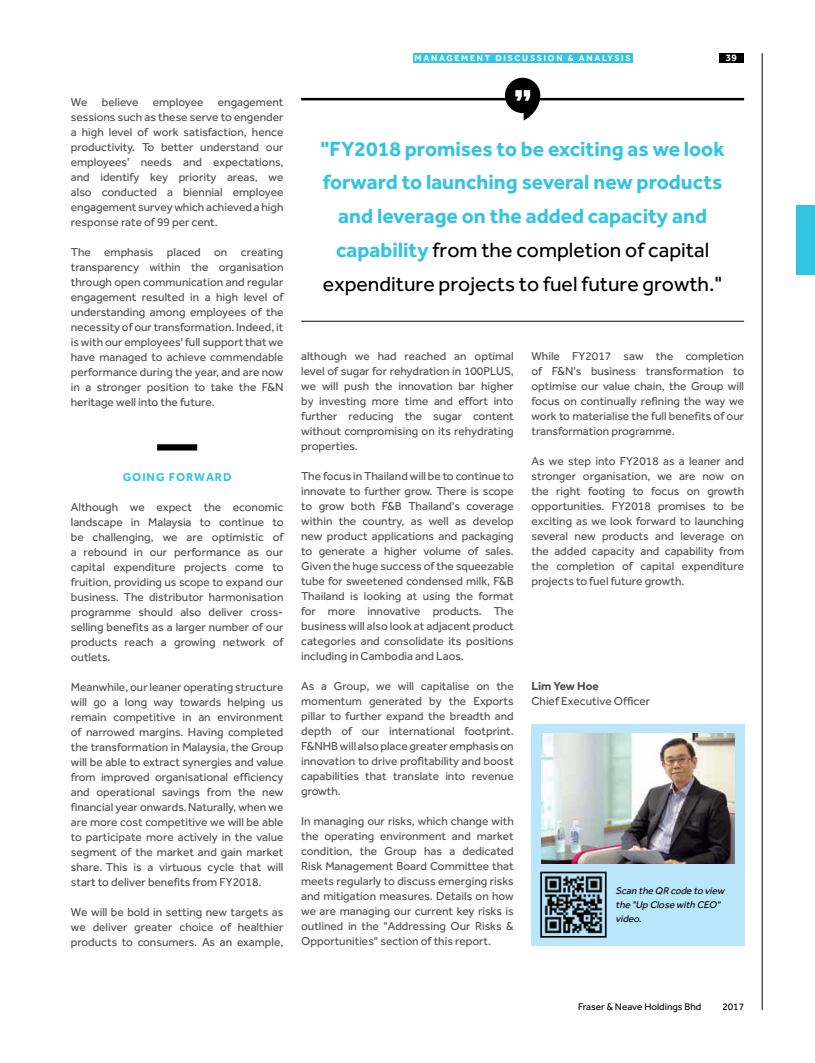
<style>
.page{position:relative;width:815px;height:1063px;background:#fff}
.page>*{position:absolute;margin:0;border:0;box-sizing:border-box;transform-origin:0 0}
.t1{font:700 21.25px/33.8px "Effra";color:#34c3e0;text-align:center}
.t2{font:11.88px/15px "Effra";color:#4d4d4f;text-align:justify}
.t3{font:700 11.88px "Effra";letter-spacing:.08em;color:#34c3e0}
.t4{font:700 11.88px "Effra";color:#4d4d4f}
.t5{font:italic 10px/13.8px "Effra";color:#000}
.t6{font:10px "Effra";color:#000}
.t7{font:700 10px "Effra";color:#fff}
.t8{font:700 8.75px "Effra";letter-spacing:.2em;color:#fff}
.s1{font-weight:400;color:#000}
</style>
<div class="page">
<hr style="left:762px;top:53px;width:1px;height:957px;background:#000">
<div style="left:796px;top:206px;width:19px;height:69px;background:#34c3e0"></div>
<div style="left:719px;top:53px;width:25px;height:9px;background:#000"></div>
<div style="left:531px;top:724px;width:214px;height:222px;background:#b9e6fa"></div>
<img style="left:541px;top:733px;width:194px;height:131px">
<div style="left:413px;top:53px;width:219px;height:10px;background:#34c3e0"></div>
<div style="left:157px;top:444px;width:40px;height:7px;background:#000"></div>
<hr style="left:301px;top:321px;width:443px;height:1px;background:#000">
<hr style="left:301px;top:98px;width:443px;height:2px;background:#000">
<svg style="left:505px;top:78px;width:35px;height:43px"></svg>
<img style="left:544px;top:875px;width:59px;height:59px">
<div style="left:540px;top:872px;width:67px;height:66px;border:2px solid #000"></div>
<p class="t2" style="left:71px;top:94px;width:214px">We believe employee engagement sessions such as these serve to engender a high level of work satisfaction, hence productivity. To better understand our employees' needs and expectations, and identify key priority areas, we also conducted a biennial employee engagement survey which achieved a high response rate of 99 per cent.</p>
<p class="t2" style="left:71px;top:244px;width:214px">The emphasis placed on creating transparency within the organisation through open communication and regular engagement resulted in a high level of understanding among employees of the necessity of our transformation. Indeed, it is with our employees' full support that we have managed to achieve commendable performance during the year, and are now in a stronger position to take the F&amp;N heritage well into the future.</p>
<p class="t3" style="left:123px;top:469px;width:110px">GOING FORWARD</p>
<p class="t2" style="left:71px;top:499px;width:214px">Although we expect the economic landscape in Malaysia to continue to be challenging, we are optimistic of a rebound in our performance as our capital expenditure projects come to fruition, providing us scope to expand our business. The distributor harmonisation programme should also deliver cross&shy;selling benefits as a larger number of our products reach a growing network of outlets.</p>
<p class="t2" style="left:71px;top:679px;width:214px">Meanwhile, our leaner operating structure will go a long way towards helping us remain competitive in an environment of narrowed margins. Having completed the transformation in Malaysia, the Group will be able to extract synergies and value from improved organisational efficiency and operational savings from the new financial year onwards.Naturally, when we are more cost competitive we will be able to participate more actively in the value segment of the market and gain market share. This is a virtuous cycle that will start to deliver benefits from FY2018.</p>
<p class="t2" style="left:71px;top:904px;width:214px">We will be bold in setting new targets as we deliver greater choice of healthier products to consumers. As an example,</p>
<p class="t8" style="left:415px;top:53px;width:218px">MANAGEMENT DISCUSSION &amp; ANALYSIS</p>
<p class="t7" style="left:726px;top:52px;width:12px">39</p>
<h1 class="t1" style="left:321px;top:131px;width:406px">"FY2018 promises to be exciting as we look forward to launching several new products and leverage on the added capacity and capability <span class="s1">from the completion of capital expenditure projects to fuel future growth."</span></h1>
<p class="t2" style="left:301px;top:348px;width:214px">although we had reached an optimal level of sugar for rehydration in 100PLUS, we will push the innovation bar higher by investing more time and effort into further reducing the sugar content without compromising on its rehydrating properties.</p>
<p class="t2" style="left:301px;top:468px;width:214px">The focus in Thailand will be to continue to innovate to further grow. There is scope to grow both F&amp;B Thailand's coverage within the country, as well as develop new product applications and packaging to generate a higher volume of sales.<br>Given the huge success of the squeezable tube for sweetened condensed milk, F&amp;B Thailand is looking at using the format for more innovative products. The business will also look at adjacent product categories and consolidate its positions including in Cambodia and Laos.</p>
<p class="t2" style="left:301px;top:678px;width:214px">As a Group, we will capitalise on the momentum generated by the Exports pillar to further expand the breadth and depth of our international footprint.<br>F&amp;NHB will also place greater emphasis on innovation to drive profitability and boost capabilities that translate into revenue growth.</p>
<p class="t2" style="left:301px;top:813px;width:214px">In managing our risks, which change with the operating environment and market condition, the Group has a dedicated Risk Management Board Committee that meets regularly to discuss emerging risks and mitigation measures. Details on how we are managing our current key risks is outlined in the "Addressing Our Risks &amp; Opportunities" section of this report.</p>
<p class="t2" style="left:531px;top:348px;width:214px">While FY2017 saw the completion of F&amp;N's business transformation to optimise our value chain, the Group will focus on continually refining the way we work to materialise the full benefits of our transformation programme.</p>
<p class="t2" style="left:531px;top:453px;width:214px">As we step into FY2018 as a leaner and stronger organisation, we are now on the right footing to focus on growth opportunities. FY2018 promises to be exciting as we look forward to launching several new products and leverage on the added capacity and capability from the completion of capital expenditure projects to fuel future growth.</p>
<p class="t4" style="left:531px;top:679px;width:69px">Lim Yew Hoe</p>
<p class="t2" style="left:531px;top:693px;width:120px">Chief Executive Officer</p>
<p class="t5" style="left:615px;top:884px;width:113px">Scan the QR code to view the "Up Close with CEO" video.</p>
<p class="t6" style="left:578px;top:1001px;width:125px">Fraser &amp; Neave Holdings Bhd</p>
<p class="t6" style="left:722px;top:1001px;width:23px">2017</p>
</div>
